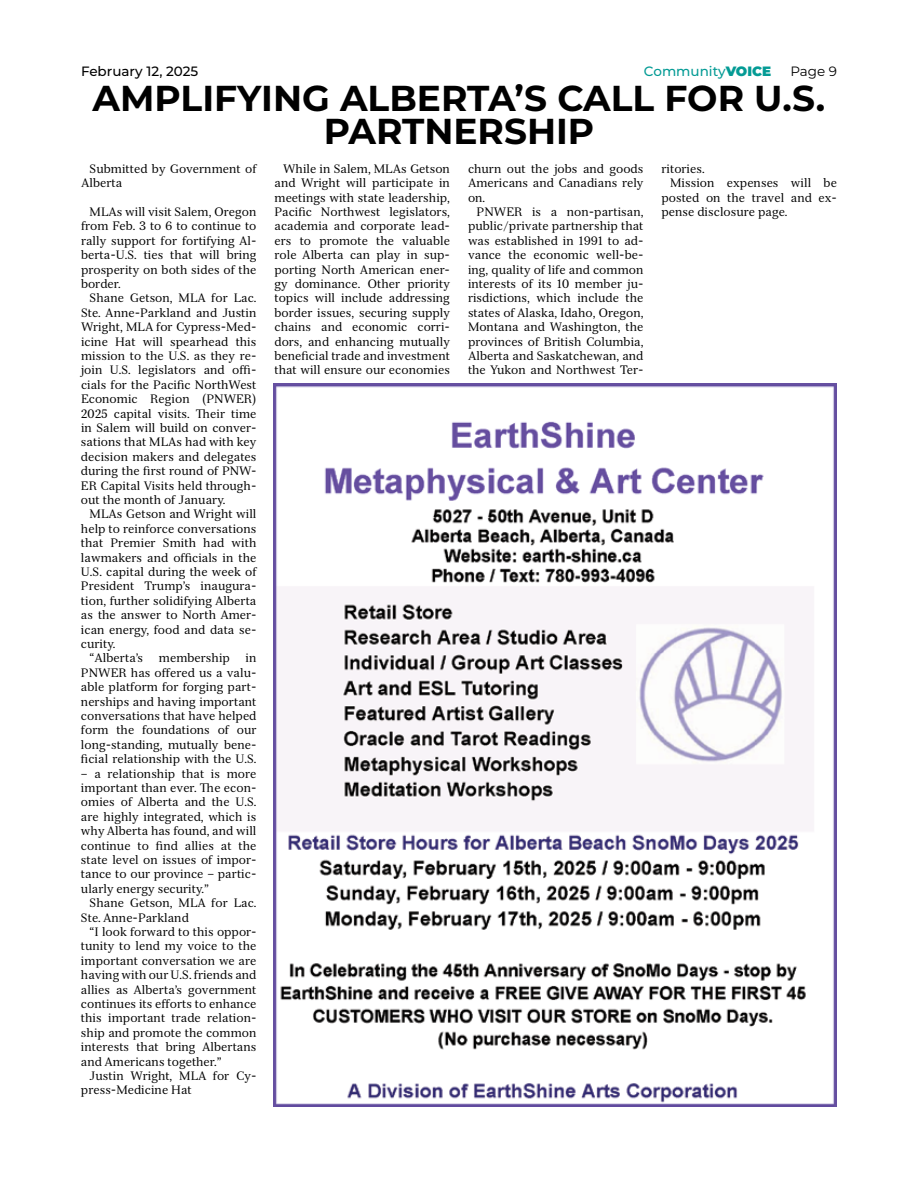
<style>
.page{position:relative;width:918px;height:1188px;background:#fff}
.page>*{position:absolute;margin:0;border:0;box-sizing:border-box;transform-origin:0 0}
.t1{font:700 36px/33px "Montserrat";color:#000;text-align:center}
.t2{font:500 13.5px "Montserrat";color:#000}
.t3{font:500 13.5px "Montserrat";color:#049b95}
.t4{font:13.5px "Montserrat";color:#000}
.t5{font:12px/14.4px "Serif 12 Beta";color:#000;text-align:justify}
.s1{font-weight:900}
</style>
<div class="page">
<img style="left:273px;top:383px;width:564px;height:724px">
<p class="t2" style="left:81px;top:62px;width:119px">February 12, 2025</p>
<p class="t3" style="left:644px;top:62px;width:129px">Community<span class="s1">VOICE</span></p>
<p class="t4" style="left:790px;top:62px;width:48px">Page 9</p>
<h1 class="t1" style="left:93px;top:80px;width:734px">AMPLIFYING ALBERTA’S CALL FOR U.S.<br>PARTNERSHIP</h1>
<p class="t5" style="left:81px;top:161px;width:177px;text-indent:9px">Submitted by Government of<br>Alberta</p>
<p class="t5" style="left:81px;top:205px;width:177px;text-indent:9px">MLAs will visit Salem, Oregon from Feb. 3 to 6 to continue to rally support for fortifying Al&shy;berta-U.S. ties that will bring prosperity on both sides of the border.</p>
<p class="t5" style="left:81px;top:291px;width:177px;text-indent:9px">Shane Getson, MLA for Lac.<br>Ste. Anne-Parkland and Justin Wright, MLA for Cypress-Med&shy;icine Hat will spearhead this mission to the U.S. as they re&shy;join U.S. legislators and offi&shy;cials for the Pacific NorthWest Economic Region (PNWER)<br>2025 capital visits. Their time in Salem will build on conver&shy;sations that MLAs had with key decision makers and delegates during the first round of PNW-ER Capital Visits held through&shy;out the month of January.</p>
<p class="t5" style="left:90px;top:507px;width:168px">MLAs Getson and Wright will</p>
<p class="t5" style="left:81px;top:521px;width:177px">help to reinforce conversations</p>
<p class="t5" style="left:81px;top:536px;width:177px">that Premier Smith had with</p>
<p class="t5" style="left:81px;top:550px;width:177px">lawmakers and officials in the</p>
<p class="t5" style="left:81px;top:565px;width:177px">U.S. capital during the week of</p>
<p class="t5" style="left:81px;top:579px;width:177px">President Trump’s inaugura-</p>
<p class="t5" style="left:81px;top:593px;width:177px">tion, further solidifying Alberta</p>
<p class="t5" style="left:81px;top:608px;width:177px">as the answer to North Amer-</p>
<p class="t5" style="left:81px;top:622px;width:177px">ican energy, food and data se-</p>
<p class="t5" style="left:81px;top:637px;width:36px">curity.</p>
<p class="t5" style="left:90px;top:651px;width:55px">“Alberta’s</p>
<p class="t5" style="left:159px;top:651px;width:73px">membership</p>
<p class="t5" style="left:274px;top:161px;width:177px;text-indent:9px">While in Salem, MLAs Getson and Wright will participate in meetings with state leadership, Pacific Northwest legislators, academia and corporate lead&shy;ers to promote the valuable role Alberta can play in sup&shy;porting North American ener&shy;gy dominance. Other priority topics will include addressing border issues, securing supply chains and economic corri&shy;dors, and enhancing mutually beneficial trade and investment that will ensure our economies</p>
<p class="t5" style="left:468px;top:161px;width:177px">churn out the jobs and goods Americans and Canadians rely on.</p>
<p class="t5" style="left:662px;top:161px;width:45px">ritories.</p>
<p class="t5" style="left:670px;top:176px;width:168px">Mission expenses will be</p>
<p class="t5" style="left:662px;top:190px;width:177px">posted on the travel and ex-</p>
<p class="t5" style="left:662px;top:205px;width:128px">pense disclosure page.</p>
<p class="t5" style="left:468px;top:205px;width:177px;text-indent:9px">PNWER is a non-partisan, public/private partnership that was established in 1991 to ad&shy;vance the economic well-be&shy;ing, quality of life and common interests of its 10 member ju&shy;risdictions, which include the states of Alaska, Idaho, Oregon, Montana and Washington, the provinces of British Columbia, Alberta and Saskatchewan, and the Yukon and Northwest Ter-</p>
<p class="t5" style="left:81px;top:651px;width:177px;text-indent:165px">in PNWER has offered us a valu&shy;able platform for forging part&shy;nerships and having important conversations that have helped form the foundations of our long-standing, mutually bene&shy;ficial relationship with the U.S.</p>
<p class="t5" style="left:81px;top:766px;width:177px">– a relationship that is more important than ever. The econ&shy;omies of Alberta and the U.S. are highly integrated, which is why Alberta has found, and will continue to find allies at the state level on issues of impor&shy;tance to our province – partic&shy;ularly energy security.”</p>
<p class="t5" style="left:81px;top:896px;width:177px;text-indent:9px">Shane Getson, MLA for Lac.<br>Ste. Anne-Parkland</p>
<p class="t5" style="left:81px;top:925px;width:177px;text-indent:9px">“I look forward to this oppor&shy;tunity to lend my voice to the important conversation we are having with our U.S. friends and allies as Alberta’s government continues its efforts to enhance this important trade relation&shy;ship and promote the common interests that bring Albertans and Americans together.”</p>
<p class="t5" style="left:81px;top:1069px;width:177px;text-indent:9px">Justin Wright, MLA for Cy&shy;press-Medicine Hat</p>
</div>
